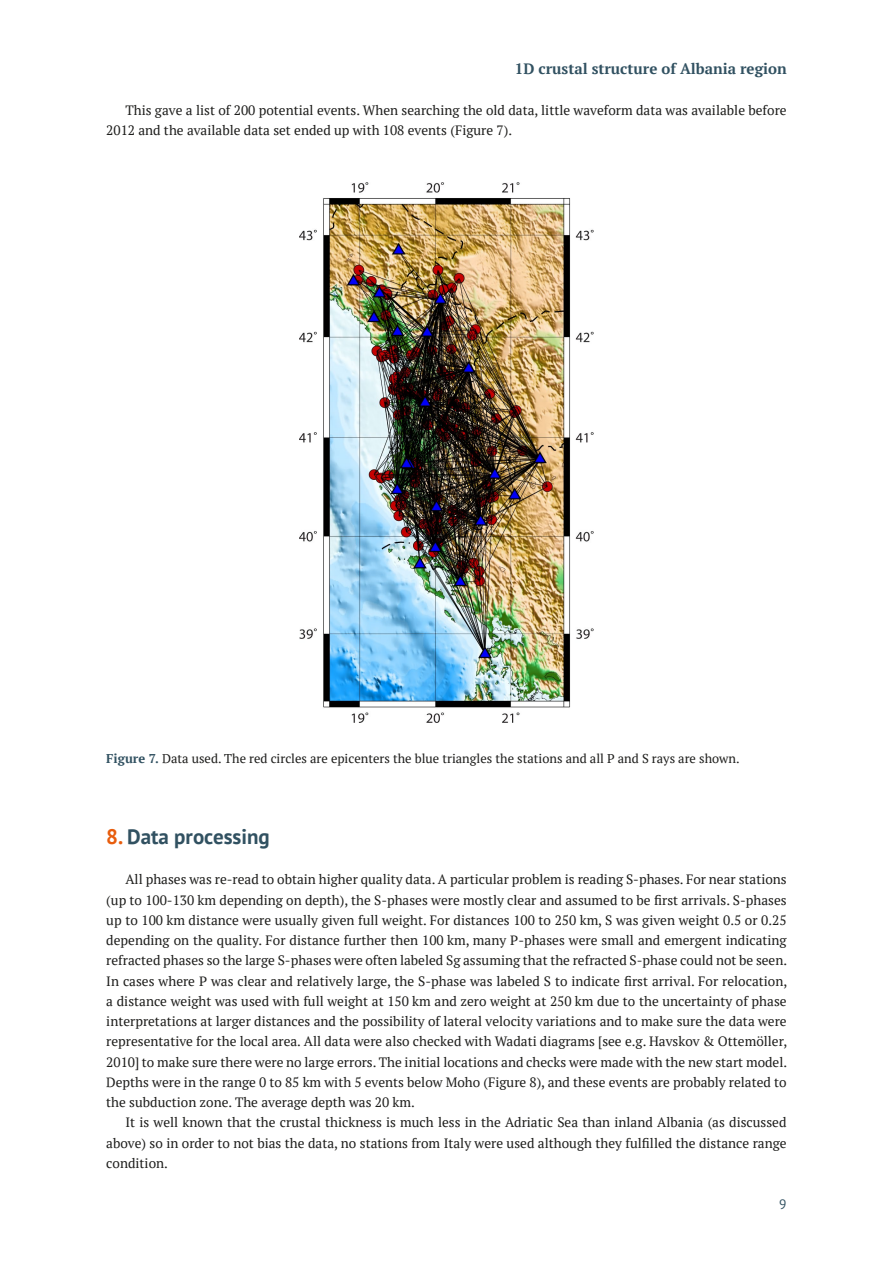
<style>
.page{position:relative;width:893px;height:1263px;background:#fff}
.page>*{position:absolute;margin:0;border:0;box-sizing:border-box;transform-origin:0 0}
.t1{font:700 21px "PT Sans";color:#315161}
.t2{font:700 15px "PT Serif";color:#315161}
.t3{font:13.5px/20.2px "PT Serif";color:#1d1d1b;text-align:justify}
.t4{font:13.5px "PT Sans";color:#315161}
.t5{font:12.75px "PT Serif";color:#1d1d1b}
.s1{font-weight:700;color:#315161}
.s2{color:#e85d0d}
</style>
<div class="page">
<img style="left:299px;top:182px;width:294px;height:540px">
<p class="t2" style="left:515px;top:59px;width:273px">1D crustal structure of Albania region</p>
<p class="t3" style="left:106px;top:100px;width:682px;text-indent:19px">This gave a list of 200 potential events. When searching the old data, little waveform data was available before<br>2012 and the available data set ended up with 108 events (Figure 7).</p>
<p class="t5" style="left:106px;top:750px;width:635px"><span class="s1">Figure 7.</span> Data used. The red circles are epicenters the blue triangles the stations and all P and S rays are shown.</p>
<h1 class="t1" style="left:106px;top:822px;width:165px"><span class="s2">8.</span> Data processing</h1>
<p class="t3" style="left:106px;top:869px;width:682px;text-indent:19px">All phases was re‑read to obtain higher quality data. A particular problem is reading S‑phases. For near stations (up to 100‑130 km depending on depth), the S‑phases were mostly clear and assumed to be first arrivals. S‑phases up to 100 km distance were usually given full weight. For distances 100 to 250 km, S was given weight 0.5 or 0.25 depending on the quality. For distance further then 100 km, many P‑phases were small and emergent indicating refracted phases so the large S‑phases were often labeled Sg assuming that the refracted S‑phase could not be seen.<br>In cases where P was clear and relatively large, the S‑phase was labeled S to indicate first arrival. For relocation, a distance weight was used with full weight at 150 km and zero weight at 250 km due to the uncertainty of phase interpretations at larger distances and the possibility of lateral velocity variations and to make sure the data were representative for the local area. All data were also checked with Wadati diagrams [see e.g. Havskov &amp; Ottemöller, 2010] to make sure there were no large errors. The initial locations and checks were made with the new start model.<br>Depths were in the range 0 to 85 km with 5 events below Moho (Figure 8), and these events are probably related to the subduction zone. The average depth was 20 km.</p>
<p class="t3" style="left:106px;top:1112px;width:682px;text-indent:19px">It is well known that the crustal thickness is much less in the Adriatic Sea than inland Albania (as discussed above) so in order to not bias the data, no stations from Italy were used although they fulfilled the distance range condition.</p>
<p class="t4" style="left:779px;top:1195px;width:9px">9</p>
</div>
